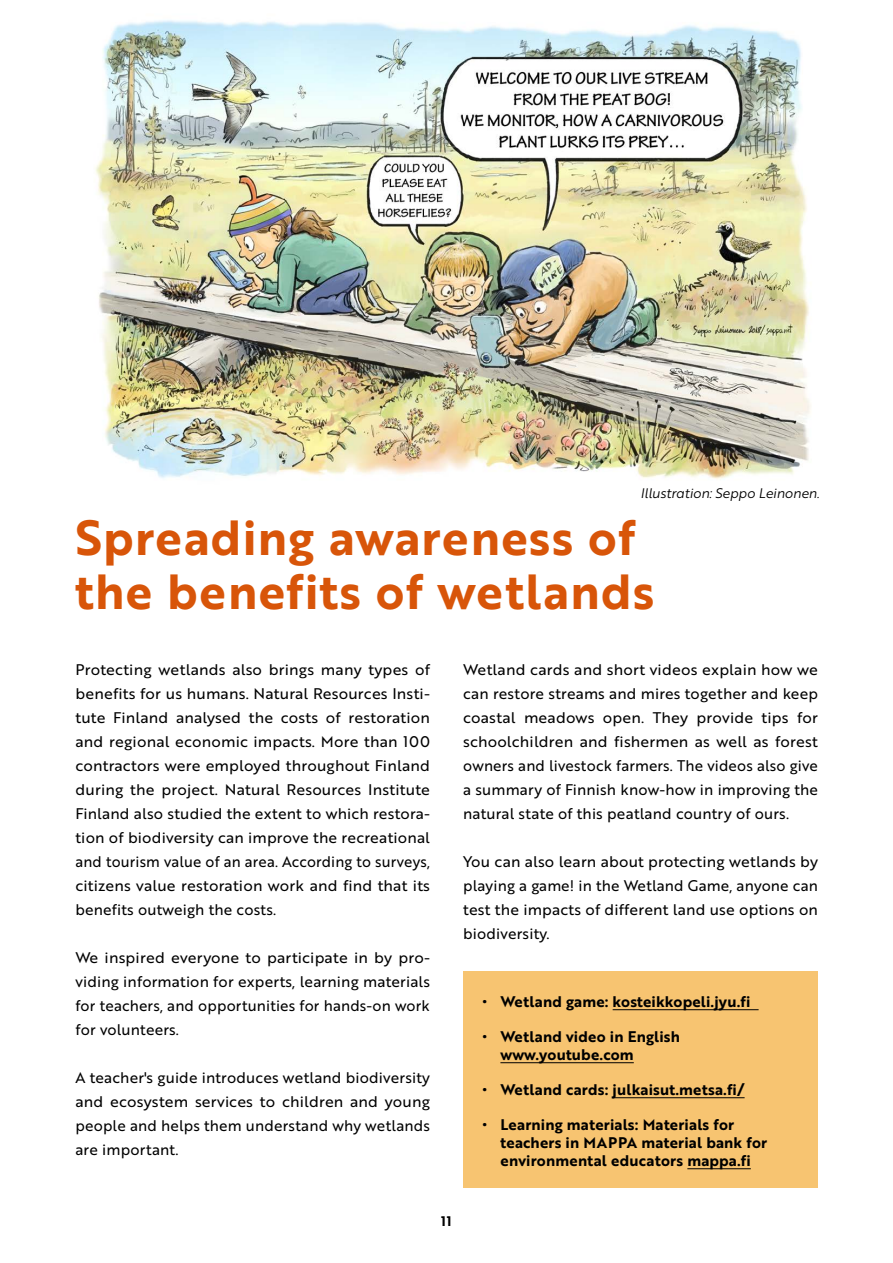
<style>
.page{position:relative;width:893px;height:1263px;background:#fff}
.page>*{position:absolute;margin:0;border:0;box-sizing:border-box;transform-origin:0 0}
.Otsikko_H2{font:48px/54px "Brother 1816 Bold";letter-spacing:.025em;color:#d85509}
.Leipäteksti{font:15px/24px "Brother 1816 Regular";letter-spacing:.01em;color:#000;text-align:justify}
.t1{font:15px/18px "Brother 1816 Bold";letter-spacing:.01em;color:#000}
.Kuvateksti{font:13.5px "Brother 1816 Book Italic";letter-spacing:-.01em;color:#000}
.t2{font:13.5px "Brother 1816 Bold";color:#000}
</style>
<div class="page">
<img style="left:95px;top:20px;width:716px;height:460px">
<div style="left:463px;top:971px;width:355px;height:217px;background:#f7c471"></div>
<hr style="left:613px;top:1009px;width:146px;height:1px;background:#000">
<hr style="left:500px;top:1062px;width:134px;height:1px;background:#000">
<hr style="left:613px;top:1097px;width:132px;height:1px;background:#000">
<hr style="left:687px;top:1168px;width:64px;height:1px;background:#000">
<p class="Kuvateksti" style="left:640px;top:483px;width:180px">Illustration: Seppo Leinonen.</p>
<h2 class="Otsikko_H2" style="left:75px;top:509px;width:581px">Spreading awareness of the benefits of wetlands</h2>
<p class="Leipäteksti" style="left:75px;top:657px;width:356px">Protecting wetlands also brings many types of benefits for us humans. Natural Resources Insti&shy;tute Finland analysed the costs of restoration and regional economic impacts. More than 100 contractors were employed throughout Finland during the project. Natural Resources Institute Finland also studied the extent to which restora&shy;tion of biodiversity can improve the recreational and tourism value of an area. According to surveys, citizens value restoration work and find that its benefits outweigh the costs.</p>
<p class="Leipäteksti" style="left:75px;top:945px;width:356px">We inspired everyone to participate in by pro&shy;viding information for experts, learning materials for teachers, and opportunities for hands-on work for volunteers.</p>
<p class="Leipäteksti" style="left:75px;top:1065px;width:356px">A teacher's guide introduces wetland biodiversity and ecosystem services to children and young people and helps them understand why wetlands are important.</p>
<p class="Leipäteksti" style="left:463px;top:657px;width:356px">Wetland cards and short videos explain how we can restore streams and mires together and keep coastal meadows open. They provide tips for schoolchildren and fishermen as well as forest owners and livestock farmers. The videos also give a summary of Finnish know-how in improving the natural state of this peatland country of ours.</p>
<p class="Leipäteksti" style="left:463px;top:849px;width:356px">You can also learn about protecting wetlands by playing a game! in the Wetland Game, anyone can test the impacts of different land use options on biodiversity.</p>
<p class="t1" style="left:482px;top:992px;width:270px">• Wetland game: kosteikkopeli.jyu.fi</p>
<p class="t1" style="left:500px;top:1027px;width:181px;text-indent:-18px">• Wetland video in English www.youtube.com</p>
<p class="t1" style="left:482px;top:1080px;width:264px">• Wetland cards: julkaisut.metsa.fi/</p>
<p class="t1" style="left:500px;top:1115px;width:268px;text-indent:-18px">• Learning materials: Materials for teachers in MAPPA material bank for environmental educators mappa.fi</p>
<p class="t2" style="left:441px;top:1211px;width:12px">11</p>
</div>
